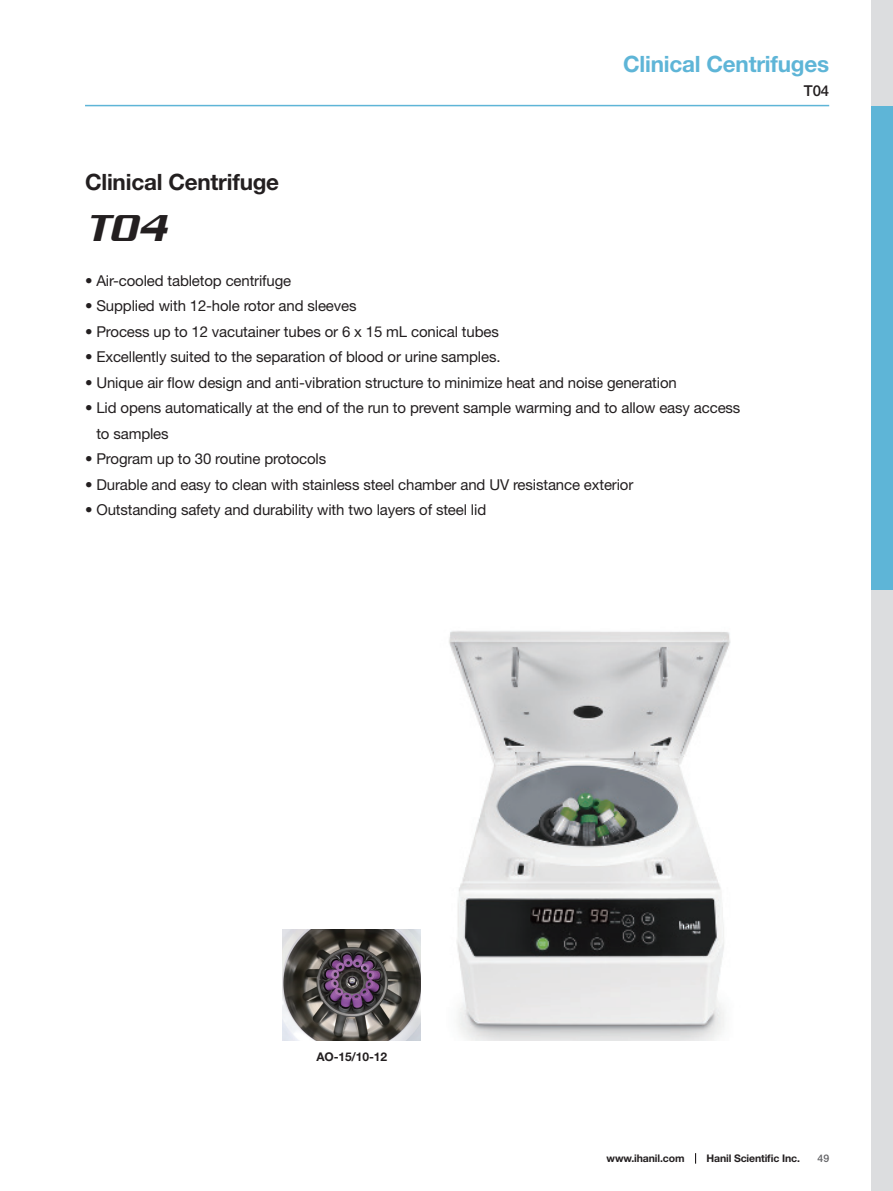
<style>
.page{position:relative;width:893px;height:1191px;background:#fff}
.page>*{position:absolute;margin:0;border:0;box-sizing:border-box;transform-origin:0 0}
.t1{font:40.5px "Serpentine Sans ICG Oblique";color:#231f20;scale:.95 1}
.t2{font:700 22.5px "Helvetica Neue LT Std";letter-spacing:-.01em;color:#5eb5d7}
.t3{font:700 22.5px "Helvetica Neue LT Std";letter-spacing:-.01em;color:#231f20}
.t4{font:15px/25.5px "Helvetica Neue LT Std";letter-spacing:-.01em;color:#231f20}
.t5{font:500 15px "Helvetica Neue LT Std";color:#231f20}
.t6{font:700 12px "Helvetica Neue LT Std";letter-spacing:-.01em;color:#231f20}
.t7{font:700 10.5px "Helvetica Neue LT Std";letter-spacing:-.015em;color:#231f20}
.t8{font:500 10.5px "Helvetica Neue LT Std";color:#636366}
</style>
<div class="page">
<div style="left:872px;top:0;width:21px;height:1191px;background:#dcdddf"></div>
<div style="left:872px;top:106px;width:21px;height:484px;background:#5eb5d7"></div>
<img style="left:449px;top:631px;width:282px;height:409px">
<hr style="left:85px;top:105px;width:744px;height:1px;background:#5eb5d7">
<img style="left:282px;top:929px;width:139px;height:111px">
<h2 class="t3" style="left:85px;top:168px;width:196px">Clinical Centrifuge</h2>
<h1 class="t1" style="left:85px;top:205px;width:88px">T04</h1>
<h2 class="t2" style="left:623px;top:51px;width:208px">Clinical Centrifuges</h2>
<p class="t5" style="left:804px;top:82px;width:27px">T04</p>
<p class="t4" style="left:85px;top:267px;width:208px">• Air-cooled tabletop centrifuge</p>
<p class="t4" style="left:85px;top:293px;width:273px">• Supplied with 12-hole rotor and sleeves</p>
<p class="t4" style="left:85px;top:318px;width:415px">• Process up to 12 vacutainer tubes or 6 x 15 mL conical tubes</p>
<p class="t4" style="left:85px;top:344px;width:417px">• Excellently suited to the separation of blood or urine samples.</p>
<p class="t4" style="left:85px;top:369px;width:593px">• Unique air flow design and anti-vibration structure to minimize heat and noise generation</p>
<p class="t4" style="left:96px;top:395px;width:645px;text-indent:-11px">• Lid opens automatically at the end of the run to prevent sample warming and to allow easy access to samples</p>
<p class="t4" style="left:85px;top:446px;width:243px">• Program up to 30 routine protocols</p>
<p class="t4" style="left:85px;top:471px;width:550px">• Durable and easy to clean with stainless steel chamber and UV resistance exterior</p>
<p class="t4" style="left:85px;top:497px;width:403px">• Outstanding safety and durability with two layers of steel lid</p>
<p class="t6" style="left:316px;top:1049px;width:72px">AO-15/10-12</p>
<p class="t7" style="left:607px;top:1151px;width:80px">www.ihanil.com</p>
<p class="t7" style="left:706px;top:1151px;width:95px">Hanil Scientific Inc.</p>
<p class="t8" style="left:818px;top:1151px;width:13px">49</p>
</div>
